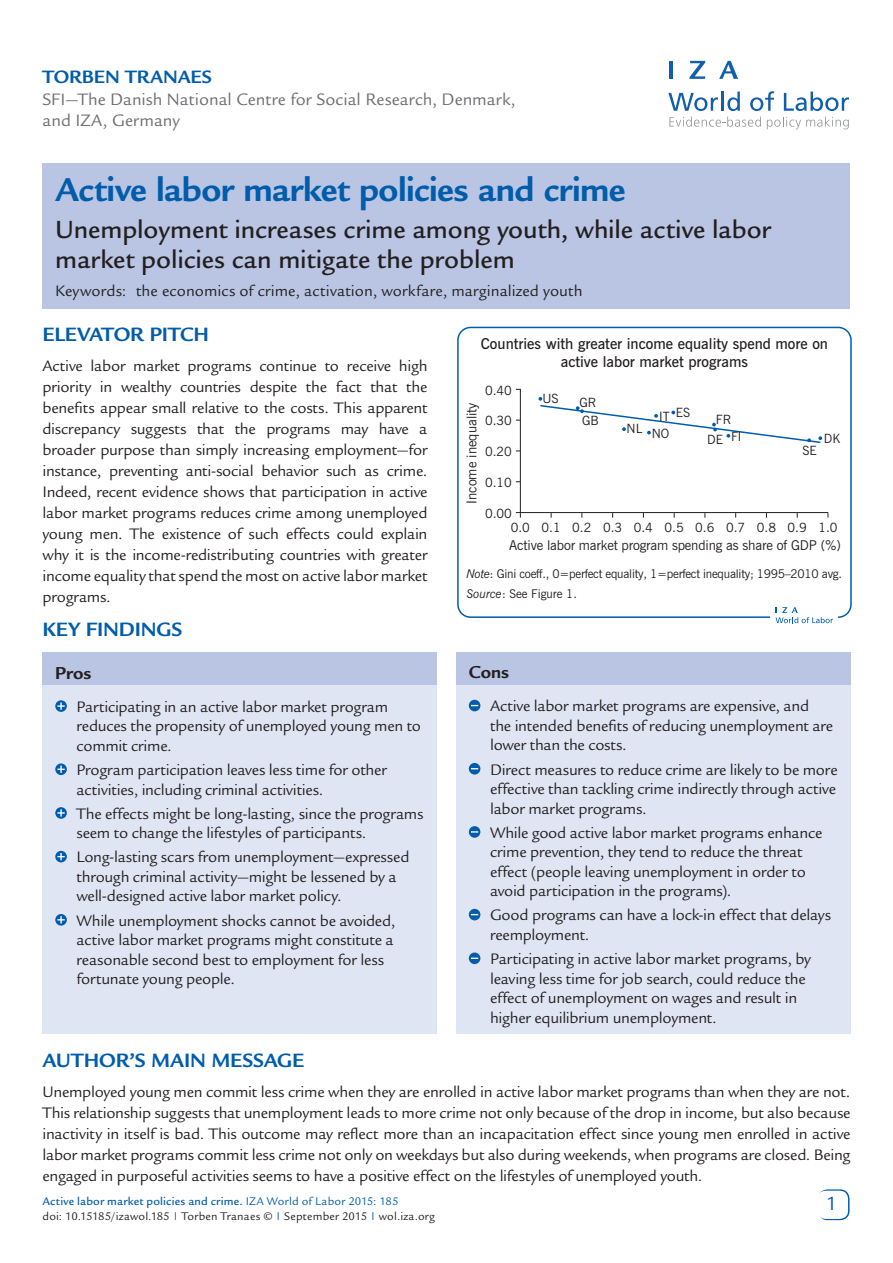
<style>
.page{position:relative;width:893px;height:1263px;background:#fff}
.page>*{position:absolute;margin:0;border:0;box-sizing:border-box;transform-origin:0 0}
.t1{font:700 36px "Legacy Sans Std";letter-spacing:-.015em;color:#015dab}
.t2{font:500 27px/30px "Legacy Sans Std";letter-spacing:-.005em;color:#231f20}
.t3{font:700 21px "Legacy Sans Std";letter-spacing:-.01em;color:#015dab}
.t4{font:21px "Legacy Sans Std";color:#015dab}
.t5{font:700 19.5px "Legacy Sans Std";letter-spacing:-.005em;color:#015dab}
.t6{font:700 18.75px "Legacy Sans Std";color:#231f20}
.t7{font:18px/21.6px "Legacy Sans Std";color:#6c6d70}
.t8{font:16.5px/19.5px "Legacy Sans Std";letter-spacing:-.015em;color:#231f20}
.t9{font:16.5px "Legacy Sans Std";letter-spacing:.005em;color:#231f20}
.t10{font:600 15px/18px "News Gothic BT";color:#231f20;text-align:center}
.t11{font:13.5px "News Gothic BT";letter-spacing:-.01em;color:#231f20}
.t12{font:12.75px "News Gothic BT";color:#231f20}
.t13{font:12px/15px "Legacy Sans Std";letter-spacing:.015em;color:#231f20}
.t14{font:12px/19.5px "News Gothic BT";letter-spacing:-.02em;color:#231f20}
.s1{font-style:italic}
.s2{font-weight:500;color:#015dab}
.s3{color:#015dab}
</style>
<div class="page">
<div style="left:818px;top:1189px;width:31px;height:31px;border:2px solid #015dab;border-radius:9px"></div>
<div style="left:817px;top:1191px;width:30px;height:28px;background:#fff;border-radius:9px"></div>
<svg style="left:668px;top:93px;width:50px;height:18px"></svg>
<hr style="left:721px;top:92px;width:3px;height:19px;background:#125eaa">
<svg style="left:727px;top:92px;width:13px;height:19px"></svg>
<svg style="left:750px;top:91px;width:24px;height:20px"></svg>
<svg style="left:784px;top:92px;width:65px;height:19px"></svg>
<svg style="left:669px;top:117px;width:92px;height:10px"></svg>
<svg style="left:767px;top:117px;width:82px;height:12px"></svg>
<hr style="left:669px;top:61px;width:4px;height:18px;background:#125eaa">
<svg style="left:689px;top:61px;width:16px;height:18px"></svg>
<svg style="left:719px;top:61px;width:19px;height:18px"></svg>
<div style="left:456px;top:655px;width:394px;height:378px;background:#e0e5f3"></div>
<div style="left:43px;top:655px;width:394px;height:378px;background:#e0e5f3"></div>
<div style="left:43px;top:653px;width:394px;height:32px;background:#b9c5e3"></div>
<div style="left:456px;top:653px;width:394px;height:32px;background:#b9c5e3"></div>
<svg style="left:55px;top:700px;width:12px;height:12px"></svg>
<svg style="left:57px;top:702px;width:8px;height:8px"></svg>
<svg style="left:55px;top:763px;width:12px;height:12px"></svg>
<svg style="left:57px;top:766px;width:8px;height:7px"></svg>
<svg style="left:55px;top:807px;width:12px;height:12px"></svg>
<svg style="left:57px;top:809px;width:8px;height:8px"></svg>
<svg style="left:55px;top:851px;width:12px;height:11px"></svg>
<svg style="left:57px;top:853px;width:8px;height:7px"></svg>
<svg style="left:55px;top:914px;width:12px;height:12px"></svg>
<svg style="left:57px;top:916px;width:8px;height:7px"></svg>
<svg style="left:469px;top:700px;width:11px;height:11px"></svg>
<svg style="left:469px;top:763px;width:11px;height:11px"></svg>
<div style="left:469px;top:826px;width:11px;height:12px;background:#015dab;border-radius:50%"></div>
<svg style="left:471px;top:831px;width:7px;height:2px"></svg>
<svg style="left:469px;top:909px;width:11px;height:11px"></svg>
<svg style="left:469px;top:952px;width:11px;height:12px"></svg>
<div style="left:43px;top:163px;width:807px;height:146px;background:#b9c5e3"></div>
<svg style="left:457px;top:327px;width:395px;height:291px"></svg>
<svg style="left:516px;top:389px;width:313px;height:129px"></svg>
<div style="left:771px;top:602px;width:67px;height:25px;background:#fff"></div>
<svg style="left:775px;top:607px;width:58px;height:16px"></svg>
<p class="t5" style="left:43px;top:66px;width:171px">Torben Tranaes</p>
<p class="t7" style="left:43px;top:88px;width:475px">SFI—The Danish National Centre for Social Research, Denmark, and IZA, Germany</p>
<h1 class="t1" style="left:55px;top:169px;width:572px">Active labor market policies and crime</h1>
<h2 class="t2" style="left:55px;top:214px;width:717px">Unemployment increases crime among youth, while active labor market policies can mitigate the problem</h2>
<p class="t9" style="left:55px;top:282px;width:529px">Keywords: the economics of crime, activation, workfare, marginalized youth</p>
<p class="t3" style="left:43px;top:323px;width:168px">ELEVATOR PITCH</p>
<p class="t8" style="left:43px;top:355px;width:387px;line-height:21px;text-align:justify">Active labor market programs continue to receive high priority in wealthy countries despite the fact that the benefits appear small relative to the costs. This apparent discrepancy suggests that the programs may have a broader purpose than simply increasing employment—for instance, preventing anti-social behavior such as crime.<br>Indeed, recent evidence shows that participation in active labor market programs reduces crime among unemployed young men. The existence of such effects could explain why it is the income-redistributing countries with greater income equality that spend the most on active labor market programs.</p>
<p class="t3" style="left:43px;top:617px;width:140px">KEY FINDINGS</p>
<p class="t6" style="left:55px;top:662px;width:38px">Pros</p>
<p class="t8" style="left:77px;top:697px;width:346px">Participating in an active labor market program reduces the propensity of unemployed young men to commit crime.</p>
<p class="t8" style="left:77px;top:760px;width:312px">Program participation leaves less time for other activities, including criminal activities.</p>
<p class="t8" style="left:77px;top:804px;width:348px">The effects might be long-lasting, since the programs seem to change the lifestyles of participants.</p>
<p class="t8" style="left:77px;top:848px;width:334px">Long-lasting scars from unemployment—expressed through criminal activity—might be lessened by a well-designed active labor market policy.</p>
<p class="t8" style="left:77px;top:911px;width:320px">While unemployment shocks cannot be avoided, active labor market programs might constitute a reasonable second best to employment for less fortunate young people.</p>
<p class="t10" style="left:481px;top:334px;width:349px">Countries with greater income equality spend more on active labor market programs</p>
<p class="t12" style="left:485px;top:382px;width:28px">0.40</p>
<p class="t11" style="left:463px;top:504px;width:103px;rotate:-90deg">Income inequality</p>
<p class="t12" style="left:485px;top:413px;width:28px">0.30</p>
<p class="t12" style="left:485px;top:444px;width:28px">0.20</p>
<p class="t12" style="left:485px;top:475px;width:28px">0.10</p>
<p class="t12" style="left:485px;top:506px;width:28px">0.00</p>
<p class="t12" style="left:542px;top:391px;width:18px">US</p>
<p class="t12" style="left:580px;top:395px;width:18px">GR</p>
<p class="t12" style="left:582px;top:412px;width:18px">GB</p>
<p class="t12" style="left:626px;top:421px;width:17px">NL</p>
<p class="t12" style="left:676px;top:405px;width:16px">ES</p>
<p class="t12" style="left:659px;top:409px;width:12px">IT</p>
<p class="t12" style="left:716px;top:412px;width:17px">FR</p>
<p class="t12" style="left:652px;top:425px;width:19px">NO</p>
<p class="t12" style="left:731px;top:428px;width:12px">FI</p>
<p class="t12" style="left:707px;top:432px;width:17px">DE</p>
<p class="t12" style="left:824px;top:431px;width:18px">DK</p>
<p class="t12" style="left:802px;top:443px;width:16px">SE</p>
<p class="t12" style="left:511px;top:519px;width:328px">0.0 0.1 0.2 0.3 0.4 0.5 0.6 0.7 0.8 0.9 1.0</p>
<p class="t11" style="left:509px;top:537px;width:333px">Active labor market program spending as share of GDP (%)</p>
<p class="t14" style="left:466px;top:564px;width:377px"><span class="s1">Note</span>: Gini coeff., 0=perfect equality, 1=perfect inequality; 1995–2010 avg.<br><span class="s1">Source</span>: See Figure 1.</p>
<p class="t6" style="left:469px;top:662px;width:42px">Cons</p>
<p class="t8" style="left:490px;top:696px;width:345px">Active labor market programs are expensive, and the intended benefits of reducing unemployment are lower than the costs.</p>
<p class="t8" style="left:490px;top:760px;width:349px;text-align:justify">Direct measures to reduce crime are likely to be more effective than tackling crime indirectly through active labor market programs.</p>
<p class="t8" style="left:490px;top:823px;width:334px">While good active labor market programs enhance crime prevention, they tend to reduce the threat effect (people leaving unemployment in order to avoid participation in the programs).</p>
<p class="t8" style="left:490px;top:906px;width:343px">Good programs can have a lock-in effect that delays reemployment.</p>
<p class="t8" style="left:490px;top:949px;width:322px">Participating in active labor market programs, by leaving less time for job search, could reduce the effect of unemployment on wages and result in higher equilibrium unemployment.</p>
<p class="t3" style="left:43px;top:1048px;width:201px">AUTHOR’S MAIN MESSA</p>
<p class="t3" style="left:277px;top:1048px;width:26px">GE</p>
<p class="t8" style="left:43px;top:1081px;width:809px;line-height:21px;text-align:justify">Unemployed young men commit less crime when they are enrolled in active labor market programs than when they are not.<br>This relationship suggests that unemployment leads to more crime not only because of the drop in income, but also because inactivity in itself is bad. This outcome may reflect more than an incapacitation effect since young men enrolled in active labor market programs commit less crime not only on weekdays but also during weekends, when programs are closed. Being engaged in purposeful activities seems to have a positive effect on the lifestyles of unemployed youth.</p>
<p class="t13" style="left:43px;top:1193px;width:394px"><span class="s2">Active labor market policies and crime.</span> <span class="s3">IZA World of Labor 2015: 185<br></span>doi: 10.15185/izawol.185 <sup>|</sup> Torben Tranaes © <sup>|</sup> September 2015 <sup>|</sup> wol.iza.org</p>
<p class="t4" style="left:828px;top:1192px;width:13px">1</p>
</div>
